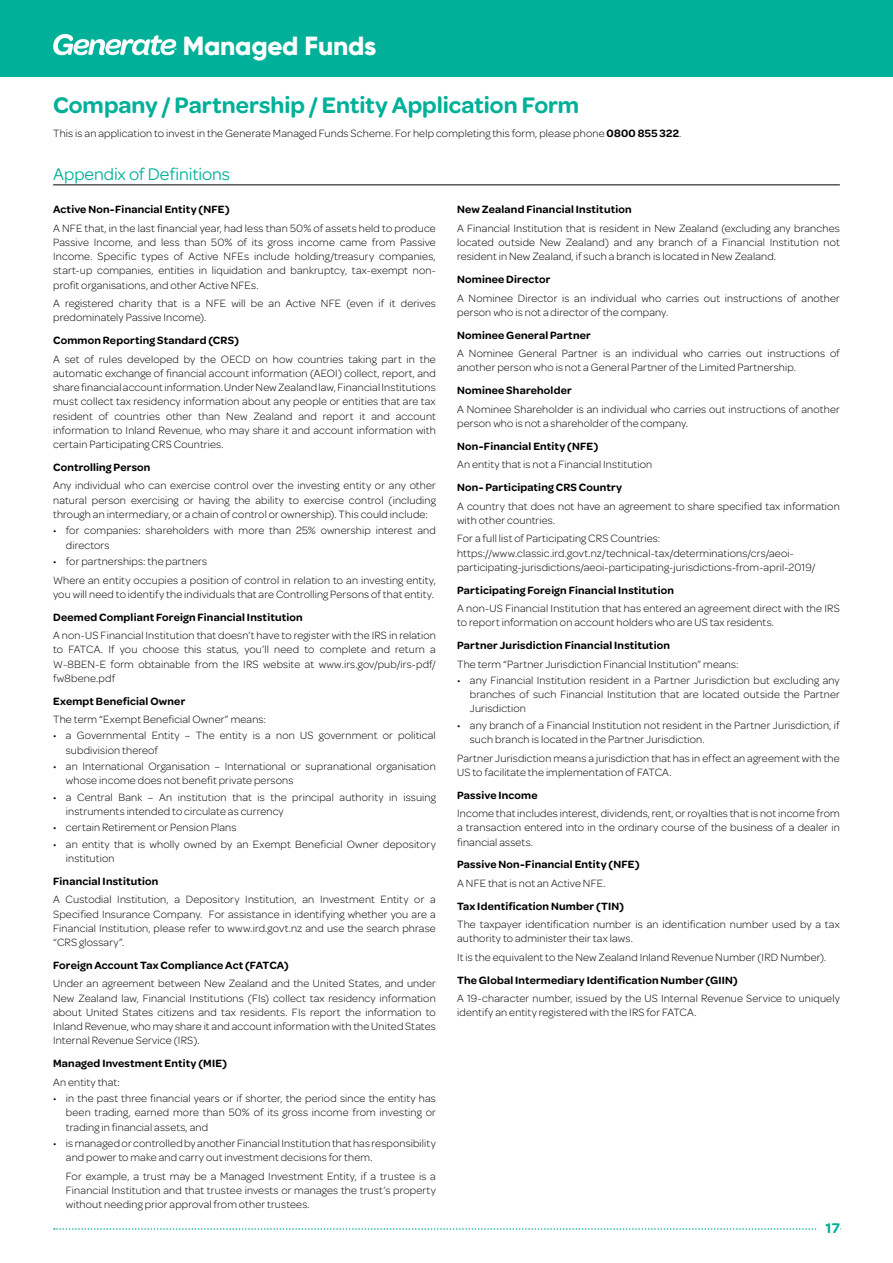
<style>
.page{position:relative;width:893px;height:1263px;background:#fff}
.page>*{position:absolute;margin:0;border:0;box-sizing:border-box;transform-origin:0 0}
.t1{font:800 26.25px "Gilroy";letter-spacing:-.01em;color:#fff}
.t2{font:600 24px "Omnes";color:#00b098}
.t3{font:18px "Omnes";letter-spacing:-.005em;color:#00b098}
.t4{font:600 15px "Omnes";color:#00b098}
.t5{font:300 11.25px/14.2px "Omnes";letter-spacing:.015em;color:#000}
.t6{font:600 11.25px "Omnes";letter-spacing:.015em;color:#000}
.s1{font-weight:600}
</style>
<div class="page">
<svg style="left:54px;top:1228px;width:764px;height:2px"></svg>
<div style="left:0;top:0;width:893px;height:76px;background:#00b098"></div>
<svg style="left:53px;top:34px;width:123px;height:21px"></svg>
<hr style="left:53px;top:184px;width:787px;height:1px;background:#000">
<h1 class="t1" style="left:183px;top:29px;width:195px">Managed Funds</h1>
<h2 class="t2" style="left:53px;top:91px;width:528px">Company / Partnership / Entity Application Form</h2>
<p class="t5" style="left:53px;top:126px;width:630px">This is an application to invest in the Generate Managed Funds Scheme. For help completing this form, please phone <span class="s1">0800 855 322</span>.</p>
<h3 class="t3" style="left:53px;top:164px;width:178px">Appendix of Definitions</h3>
<p class="t6" style="left:53px;top:203px;width:178px">Active Non-Financial Entity (NFE)</p>
<p class="t5" style="left:53px;top:221px;width:384px;text-align:justify">A NFE that, in the last financial year, had less than 50% of assets held to produce Passive Income, and less than 50% of its gross income came from Passive Income. Specific types of Active NFEs include holding/treasury companies, start-up companies, entities in liquidation and bankruptcy, tax-exempt non&shy;profit organisations, and other Active NFEs.</p>
<p class="t5" style="left:53px;top:296px;width:384px">A registered charity that is a NFE will be an Active NFE (even if it derives predominately Passive Income).</p>
<p class="t6" style="left:53px;top:334px;width:187px">Common Reporting Standard (CRS)</p>
<p class="t5" style="left:53px;top:352px;width:384px;text-align:justify">A set of rules developed by the OECD on how countries taking part in the automatic exchange of financial account information (AEOI) collect, report, and share financial account information. Under New Zealand law, Financial Institutions must collect tax residency information about any people or entities that are tax resident of countries other than New Zealand and report it and account information to Inland Revenue, who may share it and account information with certain Participating CRS Countries.</p>
<p class="t6" style="left:53px;top:461px;width:99px">Controlling Person</p>
<p class="t5" style="left:53px;top:479px;width:384px;text-align:justify">Any individual who can exercise control over the investing entity or any other natural person exercising or having the ability to exercise control (including through an intermediary, or a chain of control or ownership). This could include:</p>
<p class="t5" style="left:66px;top:523px;width:371px;text-indent:-13px">• for companies: shareholders with more than 25% ownership interest and directors</p>
<p class="t5" style="left:53px;top:552px;width:384px;line-height:18.5px">• for partnerships: the partners<br>Where an entity occupies a position of control in relation to an investing entity,</p>
<p class="t5" style="left:53px;top:587px;width:382px">you will need to identify the individuals that are Controlling Persons of that entity.</p>
<p class="t6" style="left:53px;top:610px;width:251px">Deemed Compliant Foreign Financial Institution</p>
<p class="t5" style="left:53px;top:628px;width:384px;text-align:justify">A non-US Financial Institution that doesn’t have to register with the IRS in relation to FATCA. If you choose this status, you’ll need to complete and return a W-8BEN-E form obtainable from the IRS website at www.irs.gov/pub/irs-pdf/ fw8bene.pdf</p>
<p class="t6" style="left:53px;top:694px;width:134px">Exempt Beneficial Owner</p>
<p class="t5" style="left:53px;top:712px;width:214px">The term “Exempt Beneficial Owner” means:</p>
<p class="t5" style="left:66px;top:729px;width:371px;text-indent:-13px">• a Governmental Entity – The entity is a non US government or political subdivision thereof</p>
<p class="t5" style="left:66px;top:759px;width:371px;text-indent:-13px">• an International Organisation – International or supranational organisation whose income does not benefit private persons</p>
<p class="t5" style="left:66px;top:790px;width:371px;text-indent:-13px">• a Central Bank – An institution that is the principal authority in issuing instruments intended to circulate as currency</p>
<p class="t5" style="left:53px;top:820px;width:185px">• certain Retirement or Pension Plans</p>
<p class="t5" style="left:66px;top:837px;width:371px;text-indent:-13px">• an entity that is wholly owned by an Exempt Beneficial Owner depository institution</p>
<p class="t6" style="left:53px;top:875px;width:107px">Financial Institution</p>
<p class="t5" style="left:53px;top:892px;width:384px;text-align:justify">A Custodial Institution, a Depository Institution, an Investment Entity or a Specified Insurance Company. For assistance in identifying whether you are a Financial Institution, please refer to www.ird.govt.nz and use the search phrase “CRS glossary”.</p>
<p class="t6" style="left:53px;top:959px;width:237px">Foreign Account Tax Compliance Act (FATCA)</p>
<p class="t5" style="left:53px;top:976px;width:384px;text-align:justify">Under an agreement between New Zealand and the United States, and under New Zealand law, Financial Institutions (FIs) collect tax residency information about United States citizens and tax residents. FIs report the information to Inland Revenue, who may share it and account information with the United States Internal Revenue Service (IRS).</p>
<p class="t6" style="left:53px;top:1057px;width:176px">Managed Investment Entity (MIE)</p>
<p class="t5" style="left:53px;top:1075px;width:68px">An entity that:</p>
<p class="t5" style="left:66px;top:1091px;width:371px;text-align:justify;text-indent:-13px">• in the past three financial years or if shorter, the period since the entity has been trading, earned more than 50% of its gross income from investing or trading in financial assets, and</p>
<p class="t5" style="left:66px;top:1136px;width:371px;text-indent:-13px">• is managed or controlled by another Financial Institution that has responsibility and power to make and carry out investment decisions for them.</p>
<p class="t5" style="left:66px;top:1169px;width:371px;text-align:justify">For example, a trust may be a Managed Investment Entity, if a trustee is a Financial Institution and that trustee invests or manages the trust’s property without needing prior approval from other trustees.</p>
<p class="t6" style="left:457px;top:203px;width:176px">New Zealand Financial Institution</p>
<p class="t5" style="left:457px;top:221px;width:384px;text-align:justify">A Financial Institution that is resident in New Zealand (excluding any branches located outside New Zealand) and any branch of a Financial Institution not resident in New Zealand, if such a branch is located in New Zealand.</p>
<p class="t6" style="left:457px;top:273px;width:95px">Nominee Director</p>
<p class="t5" style="left:457px;top:291px;width:384px">A Nominee Director is an individual who carries out instructions of another person who is not a director of the company.</p>
<p class="t6" style="left:457px;top:328px;width:135px">Nominee General Partner</p>
<p class="t5" style="left:457px;top:346px;width:384px">A Nominee General Partner is an individual who carries out instructions of another person who is not a General Partner of the Limited Partnership.</p>
<p class="t6" style="left:457px;top:384px;width:116px">Nominee Shareholder</p>
<p class="t5" style="left:457px;top:402px;width:384px">A Nominee Shareholder is an individual who carries out instructions of another person who is not a shareholder of the company.</p>
<p class="t6" style="left:457px;top:440px;width:143px">Non-Financial Entity (NFE)</p>
<p class="t5" style="left:457px;top:457px;width:197px">An entity that is not a Financial Institution</p>
<p class="t6" style="left:457px;top:481px;width:167px">Non- Participating CRS Country</p>
<p class="t5" style="left:457px;top:499px;width:384px">A country that does not have an agreement to share specified tax information with other countries.</p>
<p class="t5" style="left:457px;top:531px;width:360px">For a full list of Participating CRS Countries: https://www.classic.ird.govt.nz/technical-tax/determinations/crs/aeoi&shy;participating-jurisdictions/aeoi-participating-jurisdictions-from-april-2019/</p>
<p class="t6" style="left:457px;top:583px;width:218px">Participating Foreign Financial Institution</p>
<p class="t5" style="left:457px;top:601px;width:384px">A non-US Financial Institution that has entered an agreement direct with the IRS to report information on account holders who are US tax residents.</p>
<p class="t6" style="left:457px;top:639px;width:214px">Partner Jurisdiction Financial Institution</p>
<p class="t5" style="left:457px;top:657px;width:283px">The term “Partner Jurisdiction Financial Institution” means:</p>
<p class="t5" style="left:470px;top:673px;width:371px;text-align:justify;text-indent:-13px">• any Financial Institution resident in a Partner Jurisdiction but excluding any branches of such Financial Institution that are located outside the Partner Jurisdiction</p>
<p class="t5" style="left:470px;top:718px;width:371px;text-indent:-13px">• any branch of a Financial Institution not resident in the Partner Jurisdiction, if such branch is located in the Partner Jurisdiction.</p>
<p class="t5" style="left:457px;top:751px;width:384px">Partner Jurisdiction means a jurisdiction that has in effect an agreement with the<br>US to facilitate the implementation of FATCA.</p>
<p class="t6" style="left:457px;top:788px;width:82px">Passive Income</p>
<p class="t5" style="left:457px;top:806px;width:384px;text-align:justify">Income that includes interest, dividends, rent, or royalties that is not income from a transaction entered into in the ordinary course of the business of a dealer in financial assets.</p>
<p class="t6" style="left:457px;top:858px;width:184px">Passive Non-Financial Entity (NFE)</p>
<p class="t5" style="left:457px;top:876px;width:150px">A NFE that is not an Active NFE.</p>
<p class="t6" style="left:457px;top:899px;width:168px">Tax Identification Number (TIN)</p>
<p class="t5" style="left:457px;top:917px;width:384px">The taxpayer identification number is an identification number used by a tax authority to administer their tax laws.</p>
<p class="t5" style="left:457px;top:950px;width:371px">It is the equivalent to the New Zealand Inland Revenue Number (IRD Number).</p>
<p class="t6" style="left:457px;top:973px;width:282px">The Global Intermediary Identification Number (GIIN)</p>
<p class="t5" style="left:457px;top:991px;width:384px">A 19-character number, issued by the US Internal Revenue Service to uniquely identify an entity registered with the IRS for FATCA.</p>
<h3 class="t4" style="left:825px;top:1220px;width:16px">17</h3>
</div>
